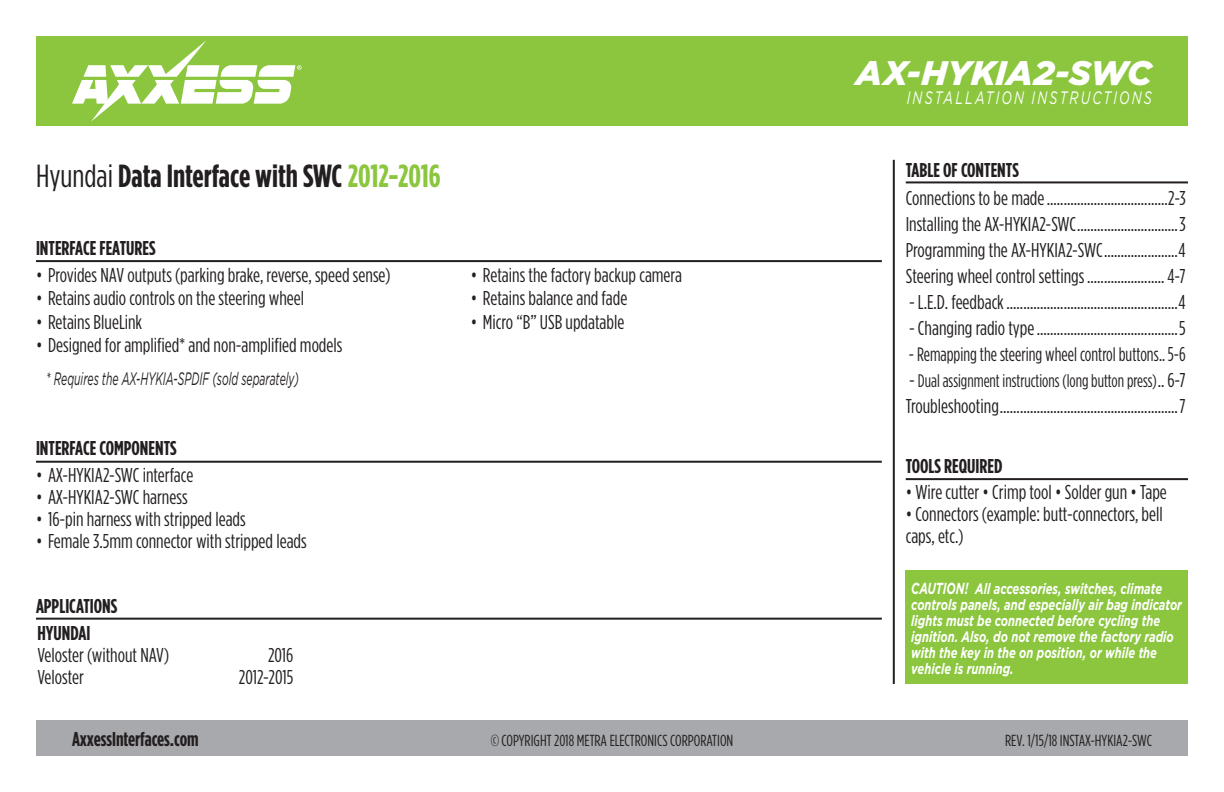
<style>
.page{position:relative;width:1224px;height:792px;background:#fff}
.page>*{position:absolute;margin:0;border:0;box-sizing:border-box;transform-origin:0 0}
.t1{font:italic 900 34px "Gotham";letter-spacing:.005em;color:#fff}
.t2{font:700 32px "Gotham Condensed";color:#231f20}
.t3{font:20px/26px "Gotham Condensed";color:#231f20}
.t4{font:700 20px "Gotham Condensed";color:#231f20}
.t5{font:19.4px "Gotham Condensed";color:#231f20;scale:.93 1}
.t6{font:18.2px "Gotham Condensed";color:#231f20;scale:.93 1}
.t7{font:italic 18px "Gotham";color:#231f20;scale:.58 1}
.t8{font:italic 18px "Gotham";letter-spacing:.165em;color:#fff;scale:.7 1}
.t9{font:16px "Gotham Condensed";color:#231f20}
.t10{font:italic 700 15px/16px "Gotham";color:#fff;scale:.74 1}
.s1{font-weight:400}
.s2{color:#8bc63e}
.s3{font-size:20px}
.s4{font-size:16px}
</style>
<div class="page">
<div style="left:36px;top:720px;width:1152px;height:36px;background:#a8a9ad"></div>
<hr style="left:893px;top:160px;width:2px;height:524px;background:#231f20">
<div style="left:906px;top:570px;width:282px;height:114px;background:#8bc63e"></div>
<div style="left:36px;top:36px;width:1152px;height:90px;background:#8bc63e"></div>
<svg style="left:72px;top:40px;width:230px;height:82px"></svg>
<hr style="left:36px;top:260px;width:846px;height:2px;background:#231f20">
<hr style="left:36px;top:461px;width:846px;height:2px;background:#231f20">
<hr style="left:906px;top:478px;width:282px;height:2px;background:#231f20">
<hr style="left:906px;top:181px;width:282px;height:2px;background:#231f20">
<hr style="left:36px;top:618px;width:846px;height:2px;background:#231f20">
<h2 class="t2" style="left:36px;top:158px;width:406px"><span class="s1">Hyundai</span> Data Interface with SWC <span class="s2">2012-2016</span></h2>
<p class="t4" style="left:36px;top:237px;width:121px">INTERFACE FEATURES</p>
<p class="t3" style="left:36px;top:261px;width:356px">• Provides NAV outputs (parking brake, reverse, speed sense)</p>
<p class="t3" style="left:36px;top:285px;width:270px">• Retains audio controls on the steering wheel</p>
<p class="t3" style="left:36px;top:308px;width:108px">• Retains BlueLink</p>
<p class="t3" style="left:36px;top:332px;width:308px">• Designed for amplified* and non-amplified models</p>
<p class="t7" style="left:46px;top:369px;width:438px">* Requires the AX-HYKIA-SPDIF (sold separately)</p>
<p class="t4" style="left:36px;top:437px;width:142px">INTERFACE COMPONENTS</p>
<p class="t3" style="left:36px;top:461px;width:159px">• AX-HYKIA2-SWC interface</p>
<p class="t3" style="left:36px;top:483px;width:153px">• AX-HYKIA2-SWC harness</p>
<p class="t3" style="left:36px;top:505px;width:211px">• 16-pin harness with stripped leads</p>
<p class="t3" style="left:36px;top:527px;width:272px">• Female 3.5mm connector with stripped leads</p>
<p class="t4" style="left:36px;top:595px;width:83px">APPLICATIONS</p>
<p class="t4" style="left:37px;top:622px;width:55px">HYUNDAI</p>
<p class="t3" style="left:37px;top:642px;width:133px">Veloster (without NAV)</p>
<p class="t3" style="left:268px;top:642px;width:27px">2016</p>
<p class="t3" style="left:37px;top:664px;width:48px">Veloster</p>
<p class="t3" style="left:239px;top:664px;width:56px">2012-2015</p>
<p class="t3" style="left:471px;top:261px;width:213px">• Retains the factory backup camera</p>
<p class="t3" style="left:471px;top:285px;width:158px">• Retains balance and fade</p>
<p class="t3" style="left:471px;top:308px;width:155px">• Micro “B” USB updatable</p>
<h1 class="t1" style="left:856px;top:53px;width:298px">AX-HYKIA2-SWC</h1>
<p class="t8" style="left:907px;top:88px;width:352px">INSTALLATION INSTRUCTIONS</p>
<p class="t4" style="left:906px;top:158px;width:115px">TABLE OF CONTENTS</p>
<p class="t3" style="left:906px;top:184px;width:282px;text-align:justify">Connections to be made....................................2-3<br>Installing the AX-HYKIA2-SWC..............................3<br>Programming the AX-HYKIA2-SWC......................4<br>Steering wheel control settings.......................4-7</p>
<p class="t3" style="left:909px;top:288px;width:278px">- L.E.D. feedback...................................................4</p>
<p class="t3" style="left:909px;top:314px;width:278px">- Changing radio type..........................................5</p>
<p class="t5" style="left:909px;top:344px;width:299px"><span class="s3">-</span> Remapping the steering wheel control buttons<span class="s3">..5-6</span></p>
<p class="t6" style="left:909px;top:371px;width:299px"><span class="s3">-</span> Dual assignment instructions (long button press)<span class="s3">..6-7</span></p>
<p class="t3" style="left:906px;top:392px;width:281px">Troubleshooting.....................................................7</p>
<p class="t4" style="left:906px;top:455px;width:98px">TOOLS REQUIRED</p>
<p class="t3" style="left:906px;top:479px;width:263px">• Wire cutter • Crimp tool • Solder gun • Tape</p>
<p class="t3" style="left:906px;top:503px;width:259px;line-height:22px">• Connectors (example: butt-connectors, bell caps, etc.)</p>
<p class="t10" style="left:911px;top:580px;width:367px"><span class="s4">CAUTION!</span> All accessories, switches, climate controls panels, and especially air bag indicator lights must be connected before cycling the ignition. Also, do not remove the factory radio with the key in the on position, or while the vehicle is running.</p>
<p class="t4" style="left:72px;top:728px;width:128px">AxxessInterfaces.com</p>
<p class="t9" style="left:491px;top:732px;width:244px">© COPYRIGHT 2018 METRA ELECTRONICS CORPORATION</p>
<p class="t9" style="left:1005px;top:732px;width:148px">REV. 1/15/18 INSTAX-HYKIA2-SWC</p>
</div>
